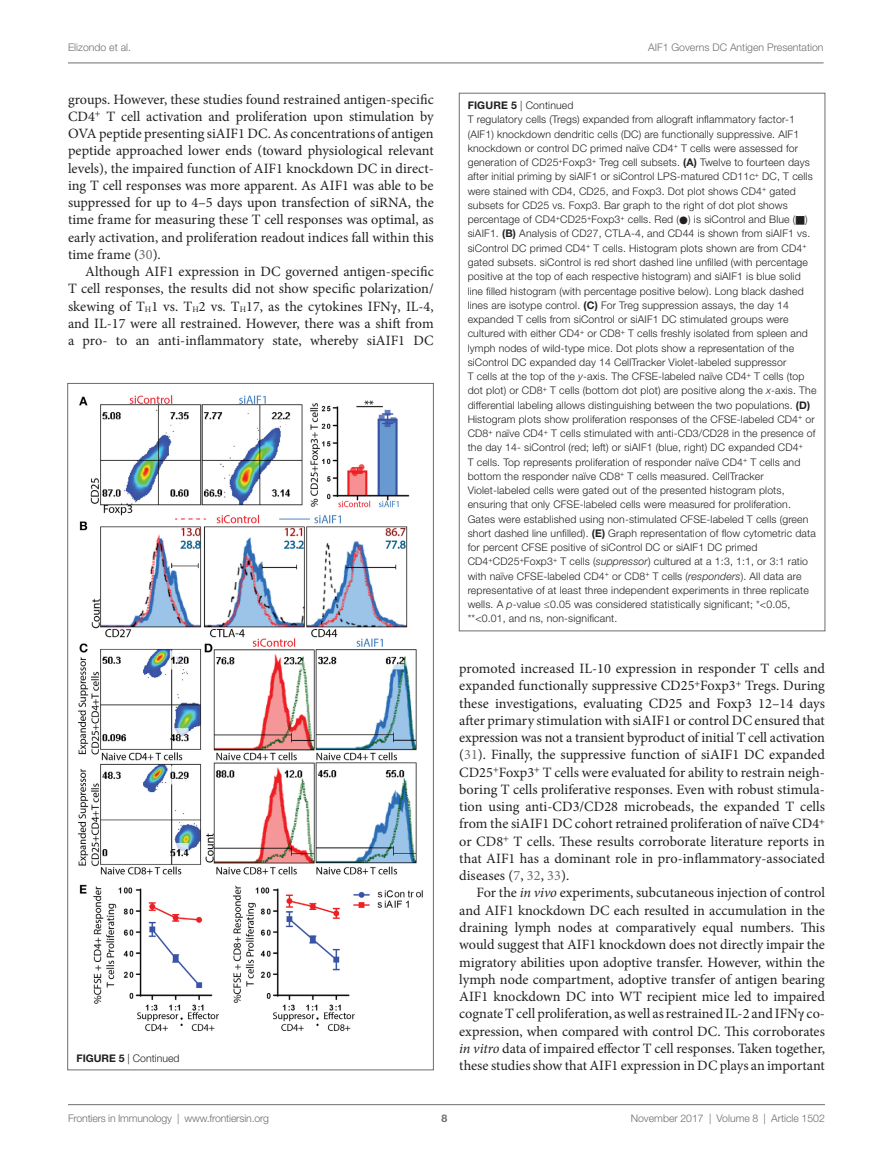
<style>
.page{position:relative;width:893px;height:1170px;background:#fff}
.page>*{position:absolute;margin:0;border:0;box-sizing:border-box;transform-origin:0 0}
.t1{font:14.25px/17.2px "Minion Pro";color:#231f20;text-align:justify}
.t2{font:300 10.5px/14.2px "Helvetica Neue LT Std";letter-spacing:.015em;color:#231f20}
.t3{font:300 10.5px "Helvetica Neue LT Std";color:#6c6d70}
.t4{font:700 10.5px "Helvetica Neue LT Std";color:#6c6d70}
.s1{color:#6c6d70}
.s2{font-family:"STIX General"}
.s3{font-weight:700}
.s4{font-family:"STIX General";font-weight:400}
.s5{font-style:italic}
</style>
<div class="page">
<img style="left:78px;top:395px;width:345px;height:636px">
<hr style="left:68px;top:63px;width:756px;height:1px;background:#6c6d70">
<hr style="left:68px;top:1104px;width:757px;height:1px;background:#6c6d70">
<p class="t3" style="left:68px;top:41px;width:65px">Elizondo et al.</p>
<p class="t3" style="left:648px;top:41px;width:177px">AIF1 Governs DC Antigen Presentation</p>
<p class="t1" style="left:68px;top:90px;width:367px">groups. However, these studies found restrained antigen-specific CD4<sup>+</sup> T cell activation and proliferation upon stimulation by OVA peptide presenting siAIF1 DC. As concentrations of antigen peptide approached lower ends (toward physiological relevant levels), the impaired function of AIF1 knockdown DC in direct&shy;ing T cell responses was more apparent. As AIF1 was able to be suppressed for up to 4–5 days upon transfection of siRNA, the time frame for measuring these T cell responses was optimal, as early activation, and proliferation readout indices fall within this time frame (<span class="s1">30</span>).</p>
<p class="t1" style="left:68px;top:263px;width:367px;text-indent:17px">Although AIF1 expression in DC governed antigen-specific T cell responses, the results did not show specific polarization/ skewing of T<sub>H</sub>1 vs. T<sub>H</sub>2 vs. T<sub>H</sub>17, as the cytokines IFN<span class="s2">γ</span>, IL-4, and IL-17 were all restrained. However, there was a shift from a pro- to an anti-inflammatory state, whereby siAIF1 DC</p>
<p class="t2" style="left:76px;top:1050px;width:105px"><span class="s3">FIGURE 5</span> | Continued</p>
<p class="t2" style="left:468px;top:98px;width:350px"><span class="s3">FIGURE 5</span> | Continued<br>T regulatory cells (Tregs) expanded from allograft inflammatory factor-1 (AIF1) knockdown dendritic cells (DC) are functionally suppressive. AIF1 knockdown or control DC primed naïve CD4<sup>+</sup> T cells were assessed for generation of CD25<sup>+</sup>Foxp3<sup>+</sup> Treg cell subsets. <span class="s3">(A)</span> Twelve to fourteen days after initial priming by siAIF1 or siControl LPS-matured CD11c<sup>+</sup> DC, T cells were stained with CD4, CD25, and Foxp3. Dot plot shows CD4<sup>+</sup> gated subsets for CD25 vs. Foxp3. Bar graph to the right of dot plot shows percentage of CD4<sup>+</sup>CD25<sup>+</sup>Foxp3<sup>+</sup> cells. Red (<span class="s4">●</span>) is siControl and Blue (<span class="s4">■</span>) siAIF1. <span class="s3">(B)</span> Analysis of CD27, CTLA-4, and CD44 is shown from siAIF1 vs. siControl DC primed CD4<sup>+</sup> T cells. Histogram plots shown are from CD4<sup>+ </sup>gated subsets. siControl is red short dashed line unfilled (with percentage positive at the top of each respective histogram) and siAIF1 is blue solid line filled histogram (with percentage positive below). Long black dashed lines are isotype control. <span class="s3">(C)</span> For Treg suppression assays, the day 14 expanded T cells from siControl or siAIF1 DC stimulated groups were cultured with either CD4<sup>+</sup> or CD8<sup>+</sup> T cells freshly isolated from spleen and lymph nodes of wild-type mice. Dot plots show a representation of the siControl DC expanded day 14 CellTracker Violet-labeled suppressor<br>T cells at the top of the <span class="s5">y</span>-axis. The CFSE-labeled naïve CD4<sup>+</sup> T cells (top dot plot) or CD8<sup>+</sup> T cells (bottom dot plot) are positive along the <span class="s5">x</span>-axis. The differential labeling allows distinguishing between the two populations. <span class="s3">(D)<br></span>Histogram plots show proliferation responses of the CFSE-labeled CD4<sup>+</sup> or CD8<sup>+</sup> naïve CD4<sup>+</sup> T cells stimulated with anti-CD3/CD28 in the presence of the day 14- siControl (red; left) or siAIF1 (blue, right) DC expanded CD4<sup>+<br></sup>T cells. Top represents proliferation of responder naïve CD4<sup>+</sup> T cells and bottom the responder naïve CD8<sup>+</sup> T cells measured. CellTracker Violet-labeled cells were gated out of the presented histogram plots, ensuring that only CFSE-labeled cells were measured for proliferation.<br>Gates were established using non-stimulated CFSE-labeled T cells (green short dashed line unfilled). <span class="s3">(E)</span> Graph representation of flow cytometric data for percent CFSE positive of siControl DC or siAIF1 DC primed CD4<sup>+</sup>CD25<sup>+</sup>Foxp3<sup>+</sup> T cells (<span class="s5">suppressor</span>) cultured at a 1:3, 1:1, or 3:1 ratio with naïve CFSE-labeled CD4<sup>+</sup> or CD8<sup>+</sup> T cells (<span class="s5">responders</span>). All data are representative of at least three independent experiments in three replicate wells. A <span class="s5">p</span>-value ≤0.05 was considered statistically significant; *&lt;0.05, **&lt;0.01, and ns, non-significant.</p>
<p class="t1" style="left:459px;top:660px;width:367px">promoted increased IL-10 expression in responder T cells and expanded functionally suppressive CD25<sup>+</sup>Foxp3<sup>+</sup> Tregs. During these investigations, evaluating CD25 and Foxp3 12–14 days after primary stimulation with siAIF1 or control DC ensured that expression was not a transient byproduct of initial T cell activation (<span class="s1">31</span>). Finally, the suppressive function of siAIF1 DC expanded CD25<sup>+</sup>Foxp3<sup>+</sup> T cells were evaluated for ability to restrain neigh&shy;boring T cells proliferative responses. Even with robust stimula&shy;tion using anti-CD3/CD28 microbeads, the expanded T cells from the siAIF1 DC cohort retrained proliferation of naïve CD4<sup>+ </sup>or CD8<sup>+</sup> T cells. These results corroborate literature reports in that AIF1 has a dominant role in pro-inflammatory-associated diseases (<span class="s1">7</span>, <span class="s1">32</span>, <span class="s1">33</span>).</p>
<p class="t1" style="left:459px;top:884px;width:367px;text-indent:17px">For the <span class="s5">in vivo</span> experiments, subcutaneous injection of control and AIF1 knockdown DC each resulted in accumulation in the draining lymph nodes at comparatively equal numbers. This would suggest that AIF1 knockdown does not directly impair the migratory abilities upon adoptive transfer. However, within the lymph node compartment, adoptive transfer of antigen bearing AIF1 knockdown DC into WT recipient mice led to impaired cognate T cell proliferation, as well as restrained IL-2 and IFN<span class="s2">γ</span> co&shy;expression, when compared with control DC. This corroborates <span class="s5">in vitro</span> data of impaired effector T cell responses. Taken together, these studies show that AIF1 expression in DC plays an important</p>
<p class="t3" style="left:68px;top:1111px;width:203px">Frontiers in Immunology | www.frontiersin.org</p>
<p class="t3" style="left:631px;top:1111px;width:196px">November 2017 | Volume 8 | Article 1502</p>
<p class="t4" style="left:441px;top:1111px;width:7px">8</p>
</div>
